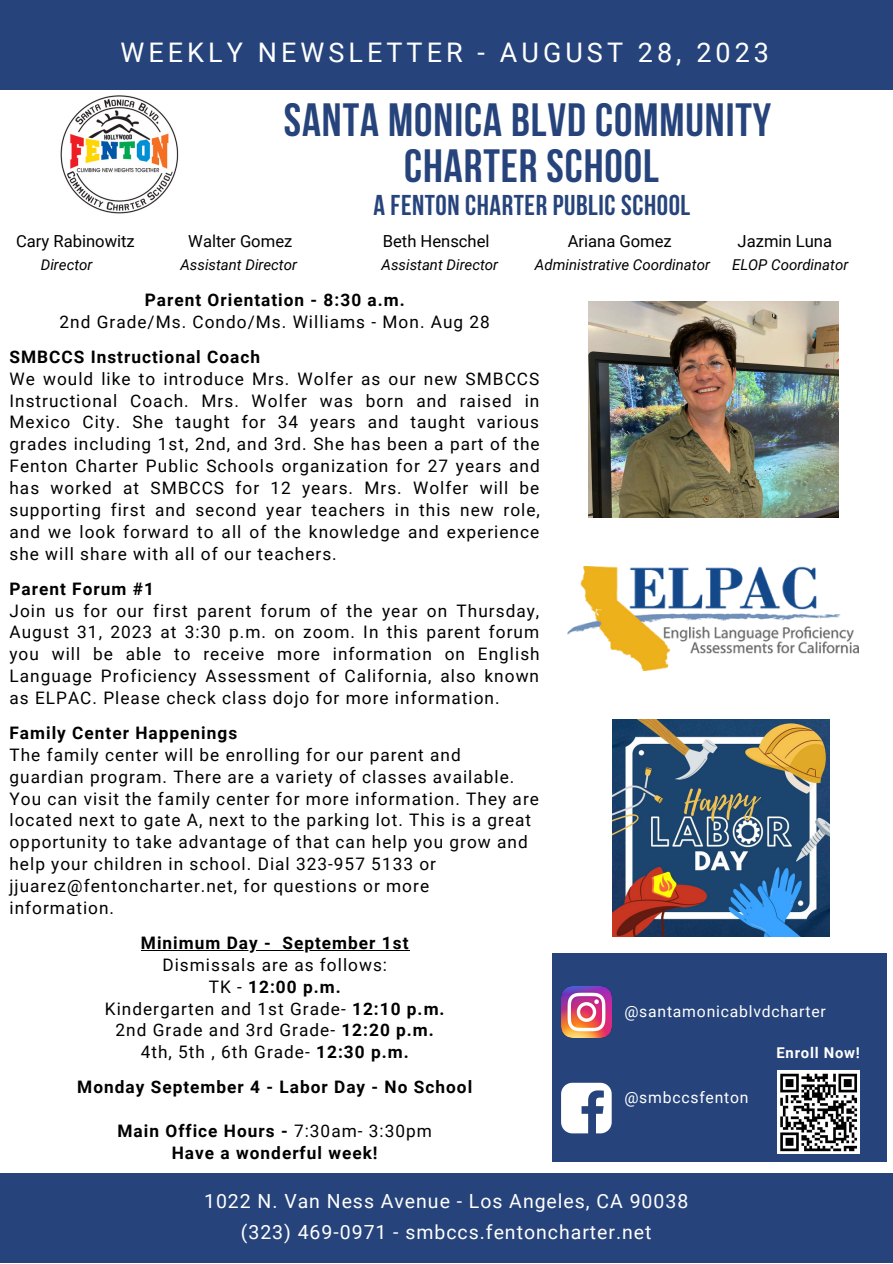
<style>
.page{position:relative;width:893px;height:1264px;background:#fff}
.page>*{position:absolute;margin:0;border:0;box-sizing:border-box;transform-origin:0 0}
.t1{font:700 46.5px "Bebas Neue";letter-spacing:.02em;color:#26447b}
.t2{font:700 28.5px "Bebas Neue";letter-spacing:.02em;color:#26447b}
.t3{font:27px "Roboto";letter-spacing:.15em;color:#fff}
.t4{font:19.5px "Roboto";letter-spacing:.05em;color:#fff}
.t5{font:17.25px/21.9px "Roboto";letter-spacing:.06em;color:#000;text-align:justify}
.t6{font:700 17.25px "Roboto";letter-spacing:.06em;color:#000}
.t7{font:16.65px "Roboto";color:#000}
.t8{font:15.75px "Roboto";letter-spacing:.05em;color:#fff}
.t9{font:italic 15px "Roboto";color:#000}
.t10{font:700 14.85px "Roboto";letter-spacing:.05em;color:#fff}
.s1{font-weight:400}
.s2{font-weight:700}
</style>
<div class="page">
<div style="left:553px;top:953px;width:333px;height:208px;background:#26447b"></div>
<div style="left:0;top:0;width:892px;height:89px;background:#26447b"></div>
<div style="left:0;top:1173px;width:892px;height:89px;background:#26447b"></div>
<img style="left:561px;top:986px;width:50px;height:51px">
<svg style="left:561px;top:1082px;width:50px;height:51px"></svg>
<img style="left:60px;top:95px;width:119px;height:119px">
<img style="left:777px;top:1070px;width:82px;height:82px">
<img style="left:588px;top:301px;width:250px;height:216px">
<img style="left:567px;top:566px;width:291px;height:104px">
<img style="left:612px;top:719px;width:217px;height:217px">
<hr style="left:141px;top:949px;width:131px;height:1px;background:#000">
<hr style="left:282px;top:949px;width:127px;height:1px;background:#000">
<p class="t3" style="left:120px;top:37px;width:650px">WEEKLY NEWSLETTER - AUGUST 28, 2023</p>
<p class="t1" style="left:284px;top:101px;width:489px">SANTA MONICA BLVD COMMUNITY</p>
<p class="t1" style="left:404px;top:147px;width:256px">CHARTER SCHOOL</p>
<p class="t2" style="left:373px;top:193px;width:318px">A FENTON CHARTER PUBLIC SCHOOL</p>
<p class="t7" style="left:16px;top:232px;width:120px">Cary Rabinowitz</p>
<p class="t7" style="left:188px;top:232px;width:106px">Walter Gomez</p>
<p class="t7" style="left:383px;top:232px;width:108px">Beth Henschel</p>
<p class="t7" style="left:567px;top:232px;width:106px">Ariana Gomez</p>
<p class="t7" style="left:737px;top:232px;width:96px">Jazmin Luna</p>
<p class="t9" style="left:41px;top:256px;width:53px">Director</p>
<p class="t9" style="left:180px;top:256px;width:118px">Assistant Director</p>
<p class="t9" style="left:381px;top:256px;width:118px">Assistant Director</p>
<p class="t9" style="left:535px;top:256px;width:176px">Administrative Coordinator</p>
<p class="t9" style="left:732px;top:256px;width:118px">ELOP Coordinator</p>
<p class="t6" style="left:145px;top:290px;width:261px">Parent Orientation - 8:30 a.m.</p>
<p class="t5" style="left:59px;top:311px;width:432px">2nd Grade/Ms. Condo/Ms. Williams - Mon. Aug 28</p>
<p class="t6" style="left:9px;top:347px;width:252px">SMBCCS Instructional Coach</p>
<p class="t5" style="left:9px;top:368px;width:532px">We would like to introduce Mrs. Wolfer as our new SMBCCS Instructional Coach. Mrs. Wolfer was born and raised in Mexico City. She taught for 34 years and taught various grades including 1st, 2nd, and 3rd. She has been a part of the Fenton Charter Public Schools organization for 27 years and has worked at SMBCCS for 12 years. Mrs. Wolfer will be supporting first and second year teachers in this new role, and we look forward to all of the knowledge and experience she will share with all of our teachers.</p>
<p class="t6" style="left:9px;top:578px;width:146px">Parent Forum #1</p>
<p class="t5" style="left:9px;top:599px;width:531px">Join us for our first parent forum of the year on Thursday, August 31, 2023 at 3:30 p.m. on zoom. In this parent forum you will be able to receive more information on English Language Proficiency Assessment of California, also known as ELPAC. Please check class dojo for more information.</p>
<p class="t6" style="left:9px;top:723px;width:229px">Family Center Happenings</p>
<p class="t5" style="left:9px;top:744px;width:531px;text-align:left">The family center will be enrolling for our parent and guardian program. There are a variety of classes available.<br>You can visit the family center for more information. They are located next to gate A, next to the parking lot. This is a great opportunity to take advantage of that can help you grow and help your children in school. Dial 323-957 5133 or jjuarez@fentoncharter.net, for questions or more<br>information.</p>
<p class="t6" style="left:141px;top:932px;width:269px">Minimum Day - September 1st</p>
<p class="t5" style="left:162px;top:953px;width:226px">Dismissals are as follows:</p>
<p class="t6" style="left:209px;top:976px;width:133px"><span class="s1">TK -</span> 12:00 p.m.</p>
<p class="t5" style="left:105px;top:997px;width:341px">Kindergarten and 1st Grade- <span class="s2">12:10 p.m.</span></p>
<p class="t5" style="left:115px;top:1019px;width:320px">2nd Grade and 3rd Grade- <span class="s2">12:20 p.m.</span></p>
<p class="t5" style="left:141px;top:1041px;width:269px">4th, 5th , 6th Grade- <span class="s2">12:30 p.m.</span></p>
<p class="t6" style="left:77px;top:1077px;width:396px">Monday September 4 - Labor Day - No School</p>
<p class="t6" style="left:117px;top:1120px;width:316px">Main Office Hours - <span class="s1">7:30am- 3:30pm</span></p>
<p class="t6" style="left:172px;top:1142px;width:207px">Have a wonderful week!</p>
<p class="t8" style="left:624px;top:1002px;width:203px">@santamonicablvdcharter</p>
<p class="t8" style="left:624px;top:1088px;width:126px">@smbccsfenton</p>
<p class="t10" style="left:776px;top:1044px;width:85px">Enroll Now!</p>
<p class="t4" style="left:204px;top:1190px;width:485px">1022 N. Van Ness Avenue - Los Angeles, CA 90038</p>
<p class="t4" style="left:241px;top:1220px;width:412px">(323) 469-0971 - smbccs.fentoncharter.net</p>
</div>
